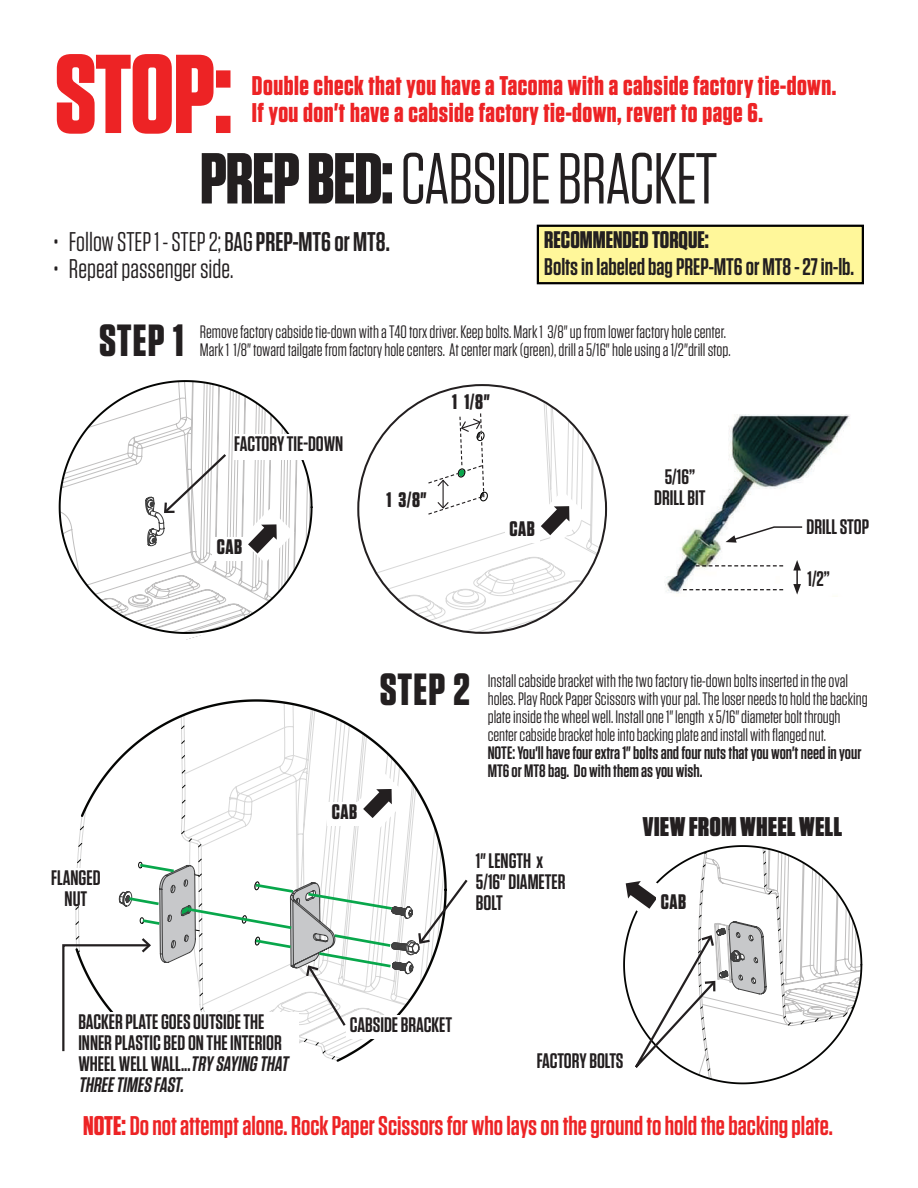
<style>
.page{position:relative;width:918px;height:1188px;background:#fff}
.page>*{position:absolute;margin:0;border:0;box-sizing:border-box;transform-origin:0 0}
.t1{font:700 111.9px "Tungsten";color:#ed2325}
.t2{font:72px "Tungsten";letter-spacing:-.02em;color:#231f20}
.t3{font:700 45px "Tungsten";letter-spacing:.025em;color:#231f20}
.t4{font:700 27px "Tungsten";letter-spacing:.02em;color:#ed2325}
.t5{font:600 27px "Tungsten";color:#ed2325}
.t6{font:27px "Tungsten";color:#231f20}
.t7{font:900 27px "Tungsten";letter-spacing:.025em;color:#231f20}
.t8{font:600 24px "Tungsten";color:#231f20}
.t9{font:700 24px "Tungsten";color:#231f20}
.t10{font:600 21px/21px "Tungsten";color:#231f20}
.t11{font:700 21px "Tungsten";letter-spacing:.02em;color:#231f20}
.t12{font:18px/18px "Tungsten";color:#231f20}
.t13{font:600 18px/18px "Tungsten";color:#231f20}
.s1{font-weight:700}
.s2{font-weight:500}
.s3{font-weight:600}
.s4{font-style:italic}
</style>
<div class="page">
<svg style="left:58px;top:380px;width:255px;height:249px"></svg>
<svg style="left:151px;top:629px;width:70px;height:11px"></svg>
<svg style="left:77px;top:699px;width:368px;height:363px"></svg>
<div style="left:213px;top:537px;width:34px;height:24px;background:#fff"></div>
<div style="left:234px;top:434px;width:110px;height:26px;background:#fff"></div>
<svg style="left:145px;top:452px;width:84px;height:95px"></svg>
<svg style="left:358px;top:385px;width:248px;height:248px"></svg>
<div style="left:386px;top:490px;width:41px;height:17px;background:#fff"></div>
<svg style="left:427px;top:412px;width:61px;height:104px"></svg>
<div style="left:451px;top:392px;width:40px;height:17px;background:#fff"></div>
<div style="left:505px;top:519px;width:34px;height:24px;background:#fff"></div>
<div style="left:328px;top:802px;width:34px;height:24px;background:#fff"></div>
<div style="left:49px;top:1023px;width:250px;height:49px;background:#fff"></div>
<svg style="left:62px;top:862px;width:406px;height:191px"></svg>
<img style="left:665px;top:414px;width:185px;height:180px">
<div style="left:641px;top:468px;width:78px;height:37px;background:#fff"></div>
<div style="left:799px;top:517px;width:77px;height:20px;background:#fff"></div>
<div style="left:780px;top:569px;width:77px;height:20px;background:#fff"></div>
<svg style="left:696px;top:565px;width:87px;height:1px"></svg>
<svg style="left:683px;top:589px;width:100px;height:1px"></svg>
<svg style="left:793px;top:560px;width:8px;height:35px"></svg>
<svg style="left:725px;top:526px;width:79px;height:17px"></svg>
<div style="left:40px;top:868px;width:72px;height:38px;background:#fff"></div>
<div style="left:537px;top:225px;width:327px;height:59px;background:#fff79a;border:2px solid #000"></div>
<svg style="left:240px;top:509px;width:54px;height:54px"></svg>
<svg style="left:533px;top:491px;width:54px;height:54px"></svg>
<svg style="left:356px;top:774px;width:53px;height:54px"></svg>
<svg style="left:623px;top:845px;width:239px;height:238px"></svg>
<h1 class="t1" style="left:54px;top:34px;width:180px">STOP:</h1>
<h3 class="t4" style="left:252px;top:71px;width:586px">Double check that you have a Tacoma with a cabside factory tie-down.</h3>
<h3 class="t4" style="left:252px;top:98px;width:513px">If you don't have a cabside factory tie-down, revert to page 6.</h3>
<h2 class="t2" style="left:200px;top:141px;width:519px"><span class="s1">PREP BED:</span> CABSIDE BRACKET</h2>
<h3 class="t6" style="left:53px;top:227px;width:338px">• Follow STEP 1 - STEP 2; <span class="s2">BAG</span> <span class="s3">PREP-MT6 or MT8.</span></h3>
<h3 class="t6" style="left:53px;top:254px;width:182px">• Repeat passenger side.</h3>
<h3 class="t9" style="left:544px;top:227px;width:166px">RECOMMENDED TORQUE:</h3>
<h3 class="t8" style="left:544px;top:254px;width:311px">Bolts in labeled bag PREP-MT6 or MT8 - 27 in-lb.</h3>
<h3 class="t3" style="left:99px;top:317px;width:86px">STEP 1</h3>
<p class="t12" style="left:200px;top:323px;width:532px">Remove factory cabside tie-down with a T40 torx driver. Keep bolts. Mark 1 3/8" up from lower factory hole center.<br>Mark 1 1/8" toward tailgate from factory hole centers. At center mark (green), drill a 5/16" hole using a 1/2"drill stop.</p>
<p class="t10" style="left:234px;top:434px;width:111px">FACTORY TIE-DOWN</p>
<p class="t11" style="left:217px;top:536px;width:27px">CAB</p>
<p class="t11" style="left:452px;top:390px;width:39px">1 1/8"</p>
<p class="t11" style="left:386px;top:488px;width:42px">1 3/8"</p>
<p class="t11" style="left:510px;top:517px;width:27px">CAB</p>
<p class="t10" style="left:654px;top:467px;width:53px;text-align:center">5/16”<br>DRILL BIT</p>
<p class="t10" style="left:806px;top:517px;width:64px">DRILL STOP</p>
<p class="t10" style="left:808px;top:568px;width:24px">1/2”</p>
<p class="t10" style="left:51px;top:868px;width:51px;text-align:center">FLANGED<br>NUT</p>
<p class="t11" style="left:332px;top:800px;width:27px">CAB</p>
<h3 class="t3" style="left:380px;top:665px;width:92px">STEP 2</h3>
<p class="t12" style="left:488px;top:672px;width:382px">Install cabside bracket with the two factory tie-down bolts inserted in the oval holes. Play Rock Paper Scissors with your pal. The loser needs to hold the backing plate inside the wheel well. Install one 1" length x 5/16" diameter bolt through center cabside bracket hole into backing plate and install with flanged nut.</p>
<p class="t13" style="left:488px;top:744px;width:375px">NOTE: You'll have four extra 1" bolts and four nuts that you won't need in your<br>MT6 or MT8 bag. Do with them as you wish.</p>
<h3 class="t7" style="left:643px;top:812px;width:201px">VIEW FROM WHEEL WELL</h3>
<p class="t10" style="left:476px;top:850px;width:91px">1" LENGTH x<br>5/16" DIAMETER<br>BOLT</p>
<p class="t11" style="left:661px;top:891px;width:27px">CAB</p>
<p class="t10" style="left:78px;top:1011px;width:215px">BACKER PLATE GOES OUTSIDE THE<br>INNER PLASTIC BED ON THE INTERIOR<br>WHEEL WELL WALL...<span class="s4">TRY SAYING THAT<br>THREETIMES FAST.</span></p>
<p class="t10" style="left:350px;top:1014px;width:104px">CABSIDE BRACKET</p>
<p class="t10" style="left:537px;top:1051px;width:88px">FACTORY BOLTS</p>
<h3 class="t5" style="left:83px;top:1111px;width:751px"><span class="s1">NOTE:</span> Do not attempt alone. Rock Paper Scissors for who lays on the ground to hold the backing plate.</h3>
</div>
